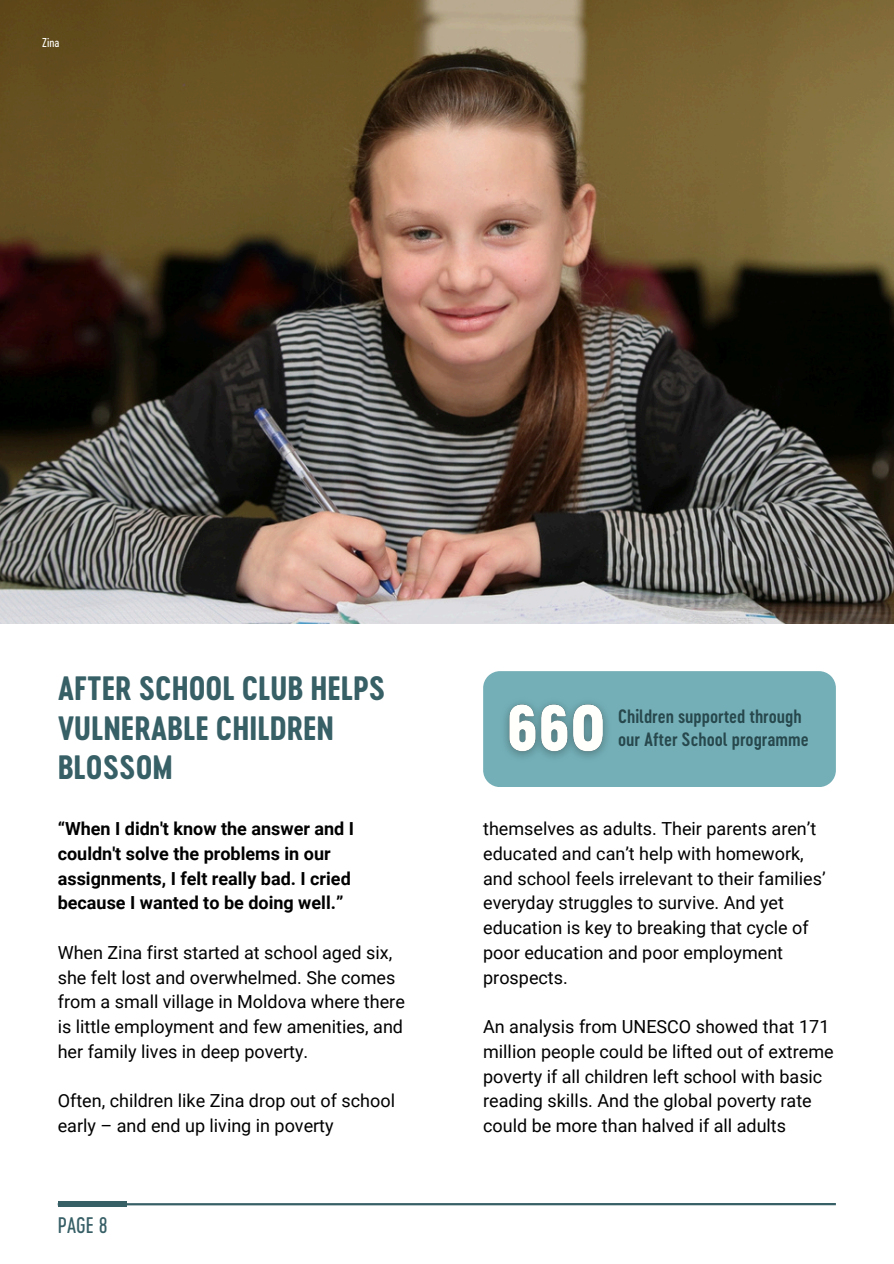
<style>
.page{position:relative;width:894px;height:1264px;background:#fff}
.page>*{position:absolute;margin:0;border:0;box-sizing:border-box;transform-origin:0 0}
.t1{font:31.5px/39.3px "Cervo Neue Bold Neue";color:#375f66}
.t2{font:21px "Cervo Neue Regular Neue";color:#375f66}
.t3{font:18px/24.8px "Roboto";color:#000}
.t4{font:700 18px/24.8px "Roboto";color:#000}
.t5{font:18px/22.5px "Cervo Neue Semi Bold Neue";color:#27484d}
.t6{font:12px "Cervo Neue Regular Neue";color:#fffffc}
</style>
<div class="page">
<img style="left:0;top:0;width:893px;height:623px">
<hr style="left:58px;top:1202px;width:777px;height:3px;background:#375f66">
<div style="left:58px;top:1201px;width:68px;height:6px;background:#375f66"></div>
<div style="left:483px;top:671px;width:352px;height:116px;background:#74afb7"></div>
<img style="left:494px;top:690px;width:124px;height:78px">
<p class="t6" style="left:42px;top:35px;width:19px">Zina</p>
<h5 class="t1" style="left:58px;top:668px;width:329px">AFTER SCHOOL CLUB HELPS<br>VULNERABLE CHILDREN<br>BLOSSOM</h5>
<h5 class="t4" style="left:58px;top:816px;width:298px">“When I didn't know the answer and I couldn't solve the problems in our assignments, I felt really bad. I cried because I wanted to be doing well.”</h5>
<h5 class="t3" style="left:58px;top:940px;width:348px">When Zina first started at school aged six, she felt lost and overwhelmed. She comes from a small village in Moldova where there is little employment and few amenities, and her family lives in deep poverty.</h5>
<h5 class="t3" style="left:58px;top:1088px;width:338px">Often, children like Zina drop out of school early – and end up living in poverty</h5>
<h2 class="t2" style="left:58px;top:1212px;width:51px">PAGE 8</h2>
<h3 class="t5" style="left:618px;top:705px;width:192px">Children supported through our After School programme</h3>
<h4 class="t3" style="left:483px;top:816px;width:344px">themselves as adults. Their parents aren’t educated and can’t help with homework, and school feels irrelevant to their families’ everyday struggles to survive. And yet education is key to breaking that cycle of poor education and poor employment prospects.</h4>
<h4 class="t3" style="left:483px;top:1014px;width:352px">An analysis from UNESCO showed that 171 million people could be lifted out of extreme poverty if all children left school with basic reading skills. And the global poverty rate could be more than halved if all adults</h4>
</div>
